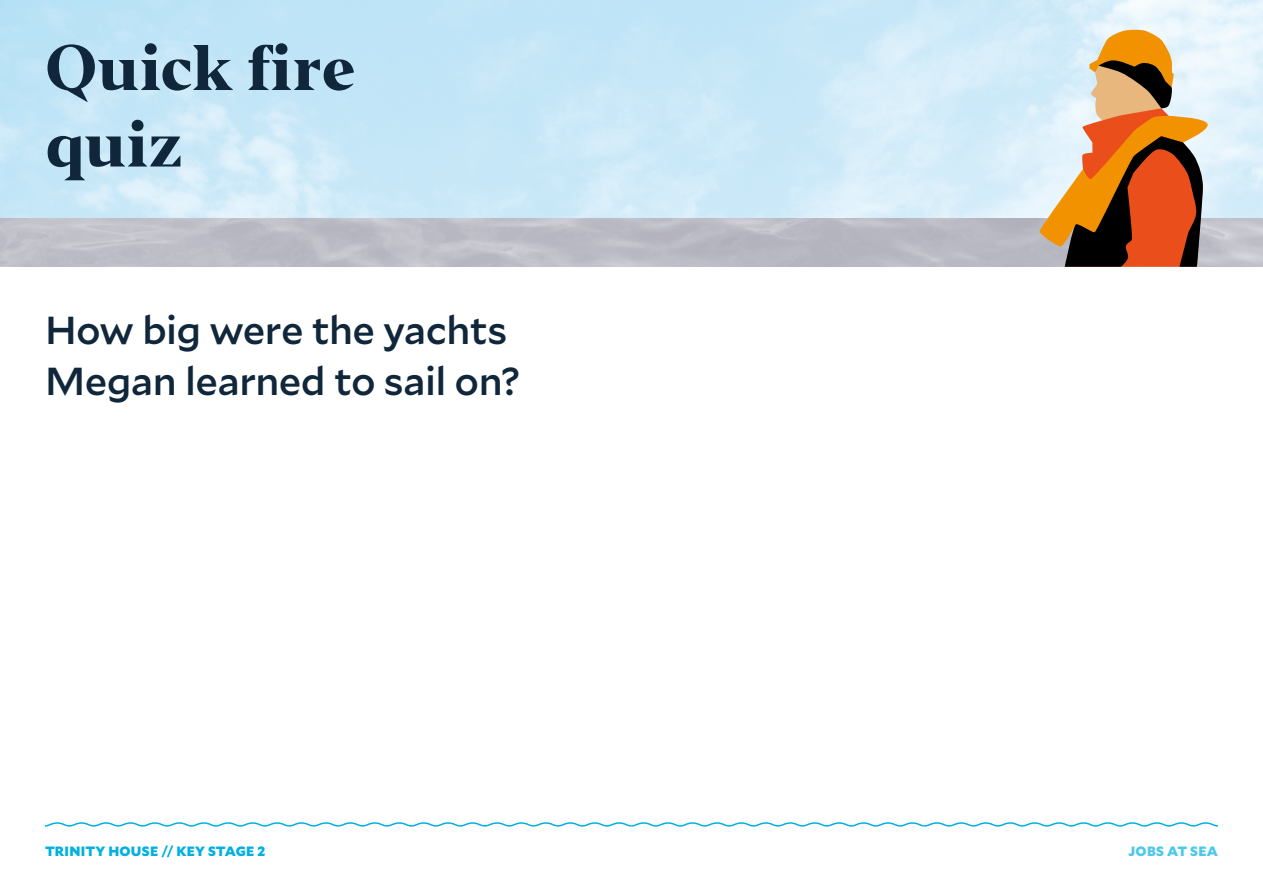
<style>
.page{position:relative;width:1263px;height:893px;background:#fff}
.page>*{position:absolute;margin:0;border:0;box-sizing:border-box;transform-origin:0 0}
.t1{font:800 60px/76.5px "Editor";letter-spacing:-.005em;color:#0f263b}
.t2{font:500 39px/51px "Mallory";letter-spacing:-.01em;color:#10273b}
.t3{font:900 13.5px "Mallory";letter-spacing:.02em;color:#00b0e0}
.t4{font:900 13.5px "Mallory";letter-spacing:.02em;color:#4dc8ea}
</style>
<div class="page">
<svg style="left:1039px;top:29px;width:170px;height:238px;background:#be8e68"></svg>
<svg style="left:45px;top:822px;width:1173px;height:5px"></svg>
<h1 class="t1" style="left:45px;top:31px;width:312px">Quick fire quiz</h1>
<p class="t2" style="left:45px;top:302px;width:477px">How big were the yachts<br>Megan learned to sail on?</p>
<p class="t3" style="left:45px;top:841px;width:222px">TRINITY HOUSE // KEY STAGE 2</p>
<p class="t4" style="left:1128px;top:841px;width:91px">JOBS AT SEA</p>
</div>
